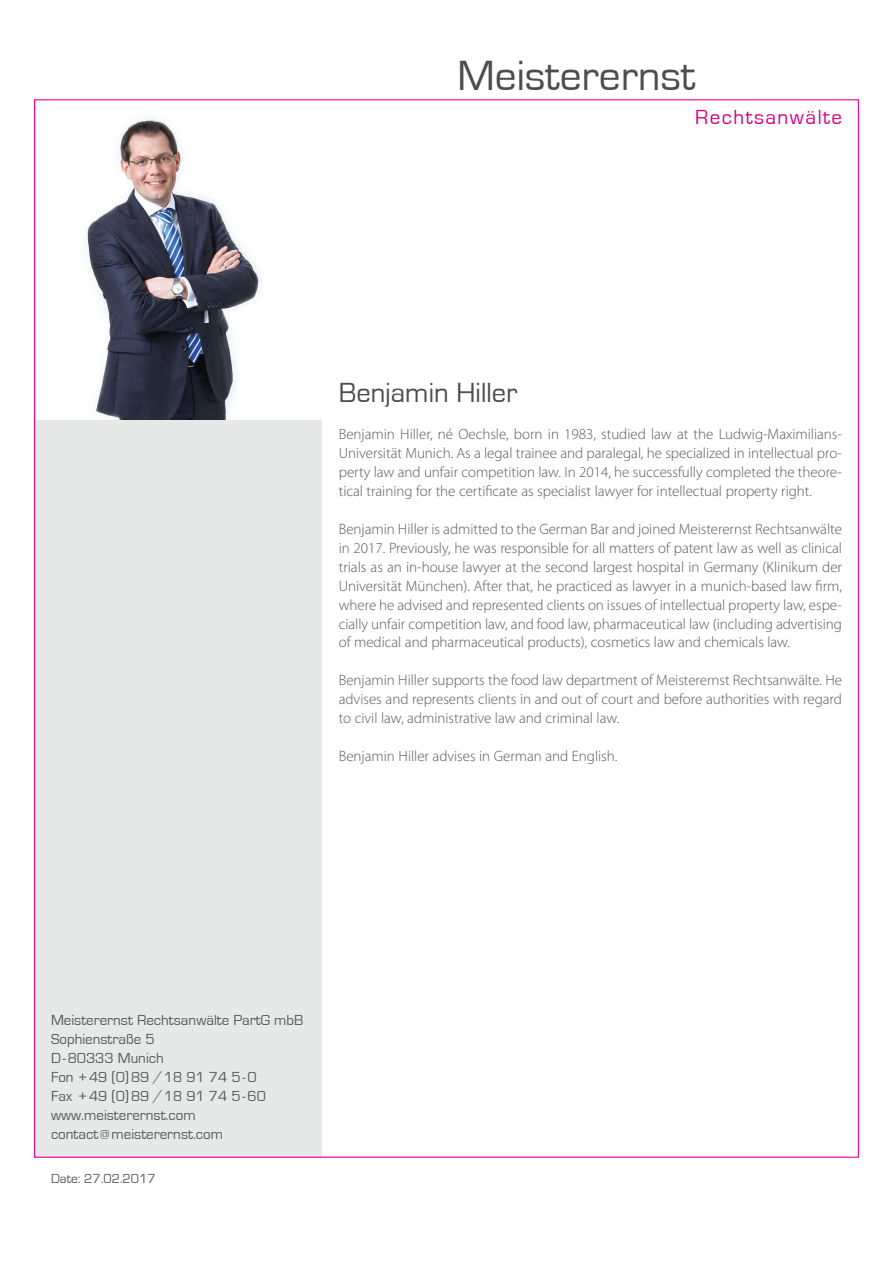
<style>
.page{position:relative;width:893px;height:1263px;background:#fff}
.page>*{position:absolute;margin:0;border:0;box-sizing:border-box;transform-origin:0 0}
.t1{font:43.5px "Eurostile";color:#4d4d4f}
.Anwalt-Name-ÜB{font:28.5px "Eurostile";color:#4d4d4f}
.t2{font:21px "Eurostile";letter-spacing:.07em;color:#d70080}
.Fliesstext{font:300 15px/18.9px "Myriad Pro";letter-spacing:-.005em;color:#58595b;text-align:justify}
.Fließtext_in_grauer{font:15px/18.9px "Eurostile";color:#58595b}
.t3{font:13.5px "Eurostile";color:#58595b}
</style>
<div class="page">
<img style="left:36px;top:119px;width:285px;height:302px">
<div style="left:34px;top:421px;width:288px;height:737px;background:#e7e8e8"></div>
<p class="t1" style="left:458px;top:53px;width:239px">Meisterernst</p>
<p class="t2" style="left:695px;top:105px;width:148px">Rechtsanwälte</p>
<p class="Anwalt-Name-ÜB" style="left:339px;top:377px;width:180px">Benjamin Hiller</p>
<p class="Fliesstext" style="left:339px;top:425px;width:505px">Benjamin Hiller, né Oechsle, born in 1983, studied law at the Ludwig-Maximilians-Universität Munich. As a legal trainee and paralegal, he specialized in intellectual pro&shy;perty law and unfair competition law. In 2014, he successfully completed the theore&shy;tical training for the certificate as specialist lawyer for intellectual property right.</p>
<p class="Fliesstext" style="left:339px;top:519px;width:505px">Benjamin Hiller is admitted to the German Bar and joined Meisterernst Rechtsanwälte in 2017. Previously, he was responsible for all matters of patent law as well as clinical trials as an in-house lawyer at the second largest hospital in Germany (Klinikum der Universität München). After that, he practiced as lawyer in a munich-based law firm, where he advised and represented clients on issues of intellectual property law, espe&shy;cially unfair competition law, and food law, pharmaceutical law (including advertising of medical and pharmaceutical products), cosmetics law and chemicals law.</p>
<p class="Fliesstext" style="left:339px;top:671px;width:505px">Benjamin Hiller supports the food law department of Meisterernst Rechtsanwälte. He advises and represents clients in and out of court and before authorities with regard to civil law, administrative law and criminal law.</p>
<p class="Fliesstext" style="left:339px;top:746px;width:280px">Benjamin Hiller advises in German and English.</p>
<p class="Fließtext_in_grauer" style="left:51px;top:1011px;width:254px">Meisterernst Rechtsanwälte PartG mbB<br>Sophienstraße 5<br>D-80333 Munich<br>Fon +49 (0)89 /18 91 74 5-0<br>Fax +49 (0)89 /18 91 74 5-60 www.meisterernst.com contact@meisterernst.com</p>
<p class="t3" style="left:51px;top:1171px;width:106px">Date: 27.02.2017</p>
</div>
